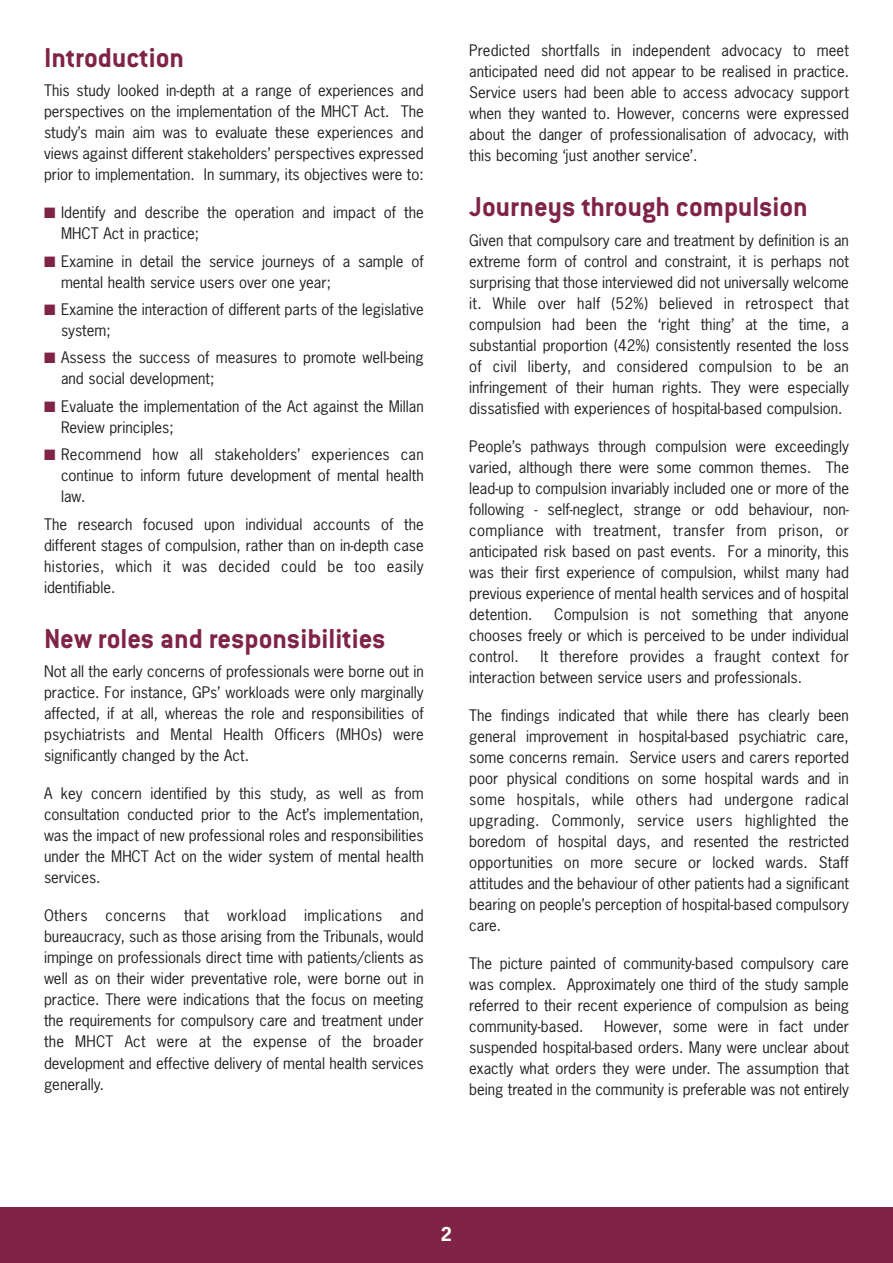
<style>
.page{position:relative;width:893px;height:1263px;background:#fff}
.page>*{position:absolute;margin:0;border:0;box-sizing:border-box;transform-origin:0 0}
.t1{font:700 30px "Conduit OSITC";color:#7f2447}
.t2{font:700 18px "News Gothic";color:#fffef4}
.t3{font:15px/21px "News Gothic";color:#231f20;text-align:justify}
.s1{color:#7f2447}
</style>
<div class="page">
<div style="left:0;top:1208px;width:893px;height:55px;background:#7f2447"></div>
<h1 class="t1" style="left:44px;top:48px;width:142px">Introduction</h1>
<p class="t3" style="left:44px;top:81px;width:381px">This study looked in-depth at a range of experiences and perspectives on the implementation of the MHCT Act. The study’s main aim was to evaluate these experiences and views against different stakeholders’ perspectives expressed prior to implementation. In summary, its objectives were to:</p>
<p class="t3" style="left:61px;top:203px;width:364px;text-indent:-17px"><span class="s1">■</span> Identify and describe the operation and impact of the<br>MHCT Act in practice;</p>
<p class="t3" style="left:61px;top:251px;width:364px;text-indent:-17px"><span class="s1">■</span> Examine in detail the service journeys of a sample of mental health service users over one year;</p>
<p class="t3" style="left:61px;top:299px;width:364px;text-indent:-17px"><span class="s1">■</span> Examine the interaction of different parts of the legislative system;</p>
<p class="t3" style="left:61px;top:348px;width:364px;text-indent:-17px"><span class="s1">■</span> Assess the success of measures to promote well-being and social development;</p>
<p class="t3" style="left:61px;top:396px;width:364px;text-indent:-17px"><span class="s1">■</span> Evaluate the implementation of the Act against the Millan<br>Review principles;</p>
<p class="t3" style="left:61px;top:444px;width:364px;text-indent:-17px"><span class="s1">■</span> Recommend how all stakeholders’ experiences can continue to inform future development of mental health law.</p>
<p class="t3" style="left:44px;top:514px;width:381px">The research focused upon individual accounts of the different stages of compulsion, rather than on in-depth case histories, which it was decided could be too easily identifiable.</p>
<h1 class="t1" style="left:44px;top:629px;width:343px">New roles and responsibilities</h1>
<p class="t3" style="left:44px;top:662px;width:381px">Not all the early concerns of professionals were borne out in practice. For instance, GPs’ workloads were only marginally affected, if at all, whereas the role and responsibilities of psychiatrists and Mental Health Officers (MHOs) were significantly changed by the Act.</p>
<p class="t3" style="left:44px;top:784px;width:381px">A key concern identified by this study, as well as from consultation conducted prior to the Act’s implementation, was the impact of new professional roles and responsibilities under the MHCT Act on the wider system of mental health services.</p>
<p class="t3" style="left:44px;top:906px;width:381px">Others concerns that workload implications and bureaucracy, such as those arising from the Tribunals, would impinge on professionals direct time with patients/clients as well as on their wider preventative role, were borne out in practice. There were indications that the focus on meeting the requirements for compulsory care and treatment under the MHCT Act were at the expense of the broader development and effective delivery of mental health services generally.</p>
<p class="t3" style="left:469px;top:40px;width:381px">Predicted shortfalls in independent advocacy to meet anticipated need did not appear to be realised in practice.<br>Service users had been able to access advocacy support when they wanted to. However, concerns were expressed about the danger of professionalisation of advocacy, with this becoming ‘just another service’.</p>
<h1 class="t1" style="left:469px;top:197px;width:340px">Journeys through compulsion</h1>
<p class="t3" style="left:469px;top:230px;width:381px">Given that compulsory care and treatment by definition is an extreme form of control and constraint, it is perhaps not surprising that those interviewed did not universally welcome it. While over half (52%) believed in retrospect that compulsion had been the ‘right thing’ at the time, a substantial proportion (42%) consistently resented the loss of civil liberty, and considered compulsion to be an infringement of their human rights. They were especially dissatisfied with experiences of hospital-based compulsion.</p>
<p class="t3" style="left:469px;top:436px;width:381px">People’s pathways through compulsion were exceedingly varied, although there were some common themes. The lead-up to compulsion invariably included one or more of the following - self-neglect, strange or odd behaviour, non&shy;compliance with treatment, transfer from prison, or anticipated risk based on past events. For a minority, this was their first experience of compulsion, whilst many had previous experience of mental health services and of hospital detention.</p>
<p class="t3" style="left:469px;top:604px;width:381px;text-indent:85px">Compulsion is not something that anyone chooses freely or which is perceived to be under individual control.</p>
<p class="t3" style="left:469px;top:646px;width:381px;text-indent:71px">It therefore provides a fraught context for interaction between service users and professionals.</p>
<p class="t3" style="left:469px;top:705px;width:381px">The findings indicated that while there has clearly been general improvement in hospital-based psychiatric care, some concerns remain. Service users and carers reported poor physical conditions on some hospital wards and in some hospitals, while others had undergone radical upgrading. Commonly, service users highlighted the boredom of hospital days, and resented the restricted opportunities on more secure or locked wards. Staff attitudes and the behaviour of other patients had a significant bearing on people’s perception of hospital-based compulsory care.</p>
<p class="t3" style="left:469px;top:953px;width:381px">The picture painted of community-based compulsory care was complex. Approximately one third of the study sample referred to their recent experience of compulsion as being community-based.</p>
<p class="t3" style="left:469px;top:1016px;width:381px;text-indent:135px">However, some were in fact under suspended hospital-based orders. Many were unclear about exactly what orders they were under. The assumption that being treated in the community is preferable was not entirely</p>
<p class="t2" style="left:441px;top:1224px;width:13px">2</p>
</div>
